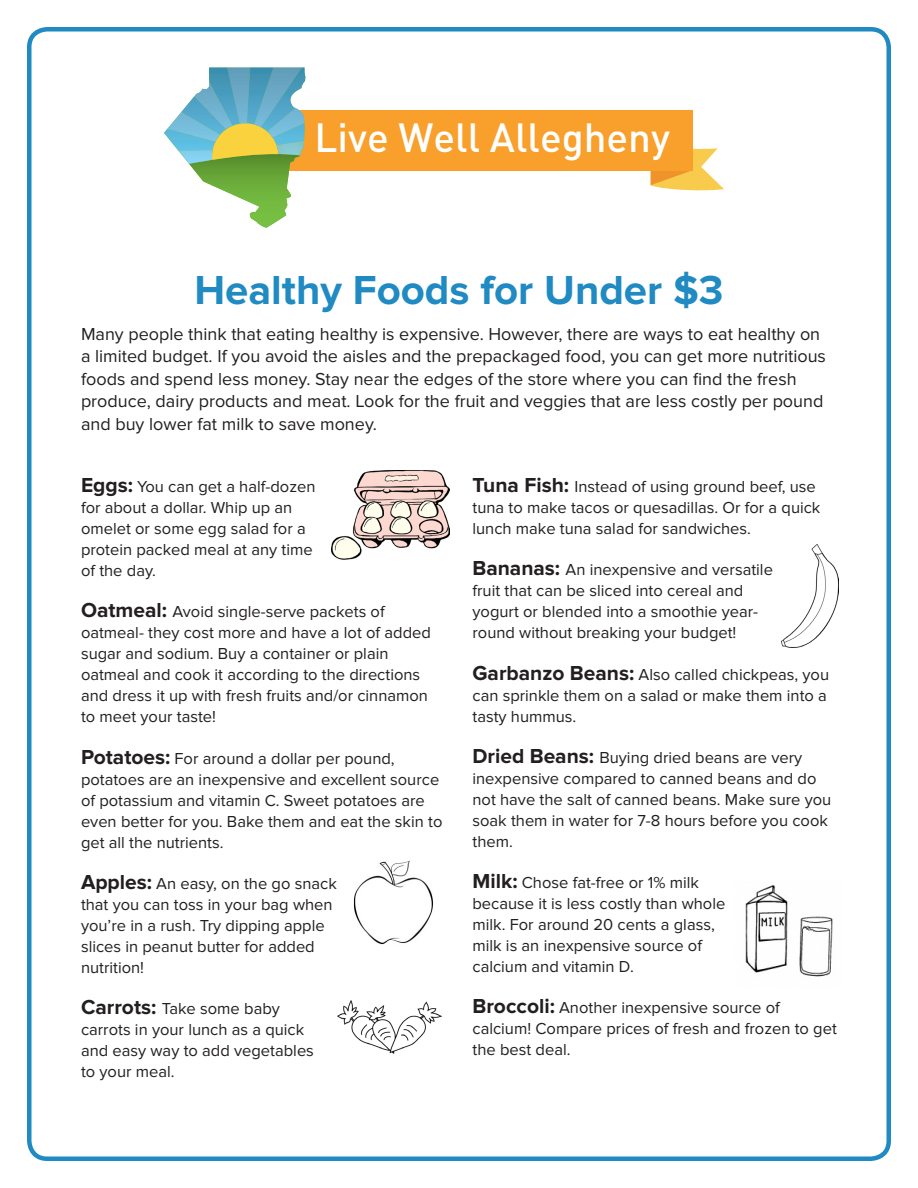
<style>
.page{position:relative;width:918px;height:1188px;background:#fff}
.page>*{position:absolute;margin:0;border:0;box-sizing:border-box;transform-origin:0 0}
.t1{font:700 42px "Proxima Nova";color:#208ac3}
.t2{font:500 40.2px "DIN";color:#fff}
.t3{font:18px/22.5px "Proxima Nova";color:#231f20}
.body_text{font:16.5px/21px "Proxima Nova";color:#231f20}
.s1{font-weight:700;font-size:21px}
</style>
<div class="page">
<svg style="left:651px;top:148px;width:73px;height:43px"></svg>
<div style="left:254px;top:110px;width:439px;height:61px;background:#f8a02b"></div>
<svg style="left:164px;top:68px;width:141px;height:160px"></svg>
<img style="left:332px;top:471px;width:117px;height:88px">
<img style="left:353px;top:860px;width:80px;height:84px">
<img style="left:338px;top:1000px;width:103px;height:54px">
<img style="left:781px;top:545px;width:58px;height:103px">
<img style="left:745px;top:885px;width:88px;height:92px">
<div style="left:27px;top:27px;width:864px;height:1134px;border:4px solid #208ac3;border-radius:18px"></div>
<p class="t2" style="left:315px;top:112px;width:357px">Live Well Allegheny</p>
<p class="t1" style="left:194px;top:270px;width:531px">Healthy Foods for Under $3</p>
<p class="t3" style="left:81px;top:323px;width:747px">Many people think that eating healthy is expensive. However, there are ways to eat healthy on a limited budget. If you avoid the aisles and the prepackaged food, you can get more nutritious foods and spend less money. Stay near the edges of the store where you can find the fresh produce, dairy products and meat. Look for the fruit and veggies that are less costly per pound and buy lower fat milk to save money.</p>
<p class="body_text" style="left:81px;top:476px;width:236px"><span class="s1">Eggs:</span> You can get a half-dozen for about a dollar. Whip up an omelet or some egg salad for a protein packed meal at any time of the day.</p>
<p class="body_text" style="left:81px;top:602px;width:351px"><span class="s1">Oatmeal:</span> Avoid single-serve packets of oatmeal- they cost more and have a lot of added sugar and sodium. Buy a container or plain oatmeal and cook it according to the directions and dress it up with fresh fruits and/or cinnamon to meet your taste!</p>
<p class="body_text" style="left:81px;top:748px;width:363px"><span class="s1">Potatoes:</span> For around a dollar per pound, potatoes are an inexpensive and excellent source of potassium and vitamin C. Sweet potatoes are even better for you. Bake them and eat the skin to get all the nutrients.</p>
<p class="body_text" style="left:81px;top:873px;width:257px"><span class="s1">Apples:</span> An easy, on the go snack that you can toss in your bag when you’re in a rush. Try dipping apple slices in peanut butter for added nutrition!</p>
<p class="body_text" style="left:81px;top:998px;width:234px"><span class="s1">Carrots:</span> Take some baby carrots in your lunch as a quick and easy way to add vegetables to your meal.</p>
<p class="body_text" style="left:472px;top:476px;width:349px"><span class="s1">Tuna Fish:</span> Instead of using ground beef, use tuna to make tacos or quesadillas. Or for a quick lunch make tuna salad for sandwiches.</p>
<p class="body_text" style="left:472px;top:560px;width:302px"><span class="s1">Bananas:</span> An inexpensive and versatile fruit that can be sliced into cereal and yogurt or blended into a smoothie year&shy;round without breaking your budget!</p>
<p class="body_text" style="left:472px;top:664px;width:358px"><span class="s1">Garbanzo Beans:</span> Also called chickpeas, you can sprinkle them on a salad or make them into a tasty hummus.</p>
<p class="body_text" style="left:472px;top:747px;width:360px"><span class="s1">Dried Beans:</span> Buying dried beans are very inexpensive compared to canned beans and do not have the salt of canned beans. Make sure you soak them in water for 7-8 hours before you cook them.</p>
<p class="body_text" style="left:472px;top:872px;width:254px"><span class="s1">Milk:</span> Chose fat-free or 1% milk because it is less costly than whole milk. For around 20 cents a glass, milk is an inexpensive source of calcium and vitamin D.</p>
<p class="body_text" style="left:472px;top:998px;width:366px"><span class="s1">Broccoli:</span> Another inexpensive source of calcium! Compare prices of fresh and frozen to get the best deal.</p>
</div>
